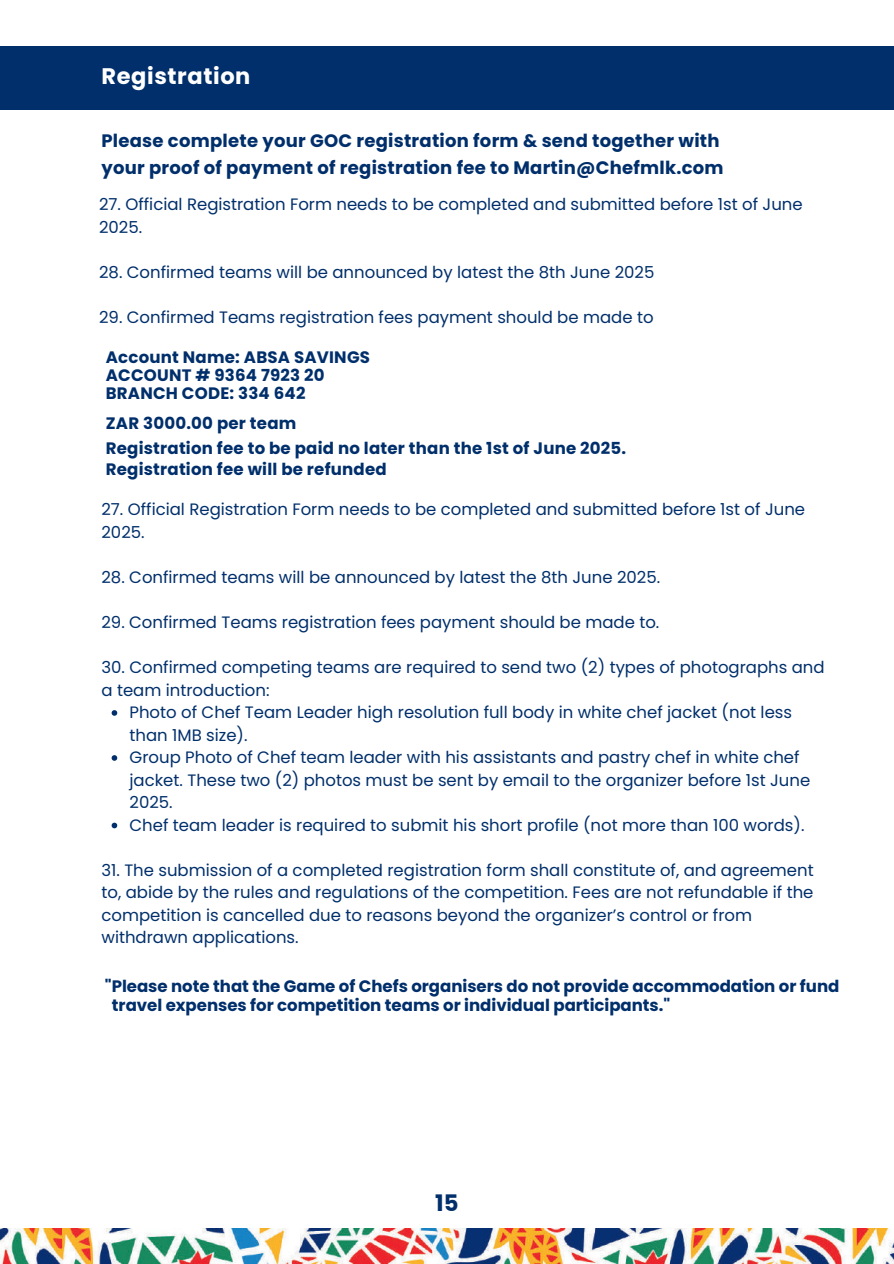
<style>
.page{position:relative;width:894px;height:1264px;background:#fff}
.page>*{position:absolute;margin:0;border:0;box-sizing:border-box;transform-origin:0 0}
.t1{font:700 22.8px "Poppins";color:#002f6b}
.t2{font:700 22.5px "Poppins";letter-spacing:.025em;color:#fff}
.t3{font:700 18px/27px "Poppins";letter-spacing:.015em;color:#002f6b}
.t4{font:16.5px/22.5px "Poppins";color:#002f6b}
.t5{font:700 16.5px/18px "Poppins";letter-spacing:.015em;color:#002f6b}
</style>
<div class="page">
<img style="left:0;top:1228px;width:893px;height:35px">
<div style="left:0;top:46px;width:893px;height:63px;background:#002f6b"></div>
<svg style="left:112px;top:710px;width:5px;height:5px"></svg>
<svg style="left:112px;top:755px;width:5px;height:5px"></svg>
<svg style="left:112px;top:822px;width:5px;height:6px"></svg>
<h2 class="t2" style="left:101px;top:60px;width:150px">Registration</h2>
<p class="t3" style="left:101px;top:127px;width:623px">Please complete your GOC registration form &amp; send together with your proof of payment of registration fee to Martin@Chefmlk.com</p>
<p class="t4" style="left:99px;top:193px;width:705px">27. Official Registration Form needs to be completed and submitted before 1st of June<br>2025.</p>
<p class="t4" style="left:99px;top:261px;width:556px">28. Confirmed teams will be announced by latest the 8th June 2025</p>
<p class="t4" style="left:99px;top:306px;width:555px">29. Confirmed Teams registration fees payment should be made to</p>
<p class="t5" style="left:106px;top:349px;width:265px">Account Name: ABSA SAVINGS<br>ACCOUNT # 9364 7923 20<br>BRANCH CODE: 334 642</p>
<p class="t5" style="left:106px;top:410px;width:522px;line-height:24.8px">ZAR 3000.00 per team<br>Registration fee to be paid no later than the 1st of June 2025.</p>
<p class="t5" style="left:106px;top:460px;width:282px">Registration fee will be refunded</p>
<p class="t4" style="left:101px;top:498px;width:705px">27. Official Registration Form needs to be completed and submitted before 1st of June<br>2025.</p>
<p class="t4" style="left:101px;top:566px;width:560px">28. Confirmed teams will be announced by latest the 8th June 2025.</p>
<p class="t4" style="left:101px;top:611px;width:559px">29. Confirmed Teams registration fees payment should be made to.</p>
<p class="t4" style="left:101px;top:656px;width:724px">30. Confirmed competing teams are required to send two (2) types of photographs and</p>
<p class="t4" style="left:101px;top:678px;width:170px">a team introduction:</p>
<p class="t4" style="left:129px;top:701px;width:664px">Photo of Chef Team Leader high resolution full body in white chef jacket (not less</p>
<p class="t4" style="left:129px;top:723px;width:119px">than 1MB size).</p>
<p class="t4" style="left:129px;top:746px;width:671px">Group Photo of Chef team leader with his assistants and pastry chef in white chef</p>
<p class="t4" style="left:129px;top:768px;width:682px">jacket. These two (2) photos must be sent by email to the organizer before 1st June</p>
<p class="t4" style="left:129px;top:791px;width:45px">2025.</p>
<p class="t4" style="left:129px;top:813px;width:676px">Chef team leader is required to submit his short profile (not more than 100 words).</p>
<p class="t4" style="left:101px;top:858px;width:713px">31. The submission of a completed registration form shall constitute of, and agreement to, abide by the rules and regulations of the competition. Fees are not refundable if the competition is cancelled due to reasons beyond the organizer’s control or from withdrawn applications.</p>
<p class="t5" style="left:112px;top:976px;width:728px;line-height:19.2px;text-indent:-7px">"Please note that the Game of Chefs organisers do not provide accommodation or fund travel expenses for competition teams or individual participants."</p>
<h1 class="t1" style="left:435px;top:1186px;width:25px">15</h1>
</div>
